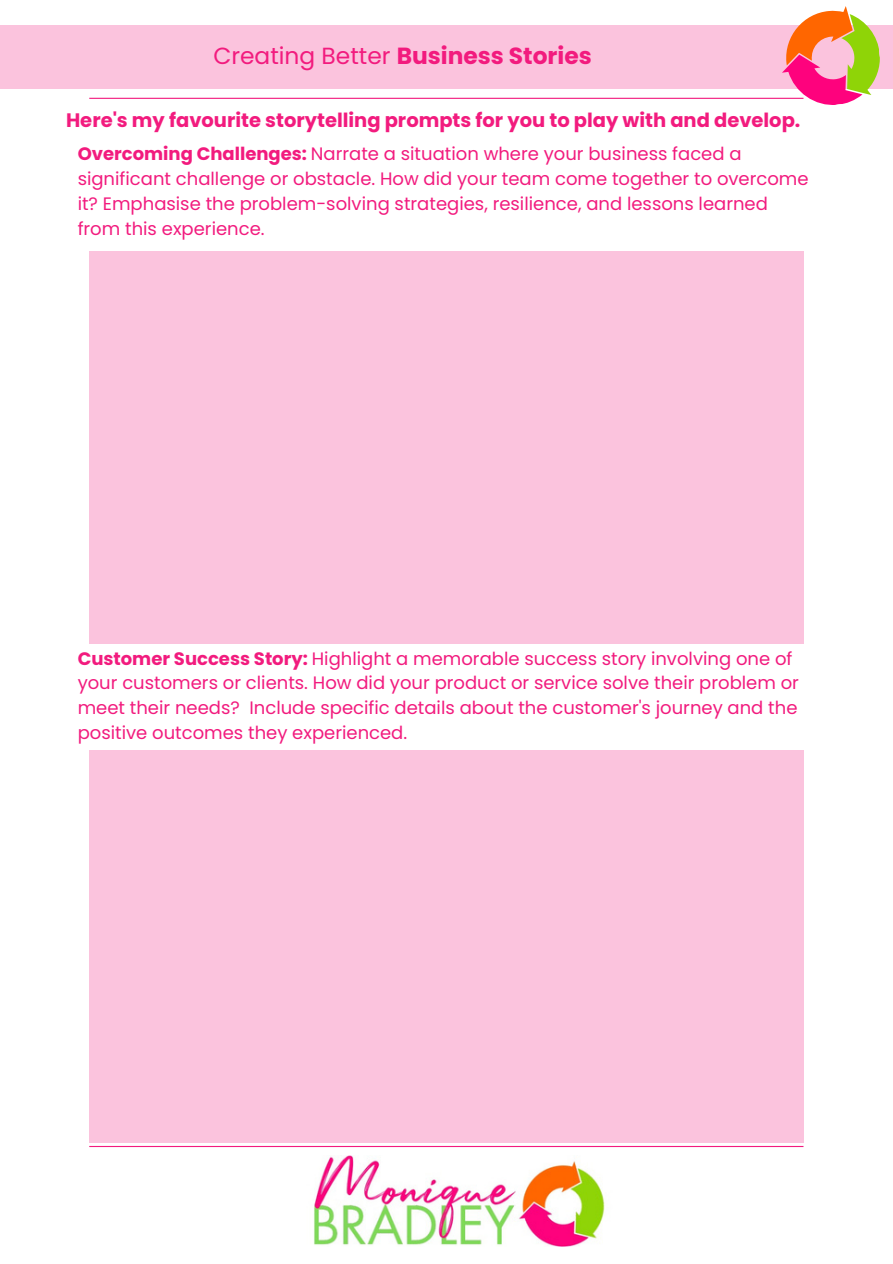
<style>
.page{position:relative;width:893px;height:1264px;background:#fff}
.page>*{position:absolute;margin:0;border:0;box-sizing:border-box;transform-origin:0 0}
.t1{font:700 23.25px "Poppins";color:#f21b7e}
.t2{font:700 19.5px "Poppins";color:#f21b7e}
.t3{font:18px/24.8px "Poppins";color:#f21b7e}
.s1{font-weight:400}
.s2{font-weight:700}
</style>
<div class="page">
<hr style="left:89px;top:1145px;width:714px;height:1px;background:#f21b7e">
<div style="left:0;top:26px;width:892px;height:63px;background:#fbc3dd"></div>
<svg style="left:780px;top:6px;width:103px;height:99px"></svg>
<img style="left:314px;top:1155px;width:291px;height:91px">
<hr style="left:89px;top:98px;width:714px;height:1px;background:#f21b7e">
<div style="left:89px;top:251px;width:714px;height:392px;background:#fbc3dd"></div>
<div style="left:89px;top:749px;width:714px;height:393px;background:#fbc3dd"></div>
<p class="t1" style="left:213px;top:39px;width:380px"><span class="s1">Creating Better</span> Business Stories</p>
<p class="t2" style="left:66px;top:106px;width:735px">Here's my favourite storytelling prompts for you to play with and develop.</p>
<p class="t3" style="left:78px;top:142px;width:732px"><span class="s2">Overcoming Challenges:</span> Narrate a situation where your business faced a significant challenge or obstacle. How did your team come together to overcome it? Emphasise the problem-solving strategies, resilience, and lessons learned from this experience.</p>
<p class="t3" style="left:78px;top:646px;width:722px"><span class="s2">Customer Success Story:</span> Highlight a memorable success story involving one of your customers or clients. How did your product or service solve their problem or meet their needs? Include specific details about the customer's journey and the positive outcomes they experienced.</p>
</div>
